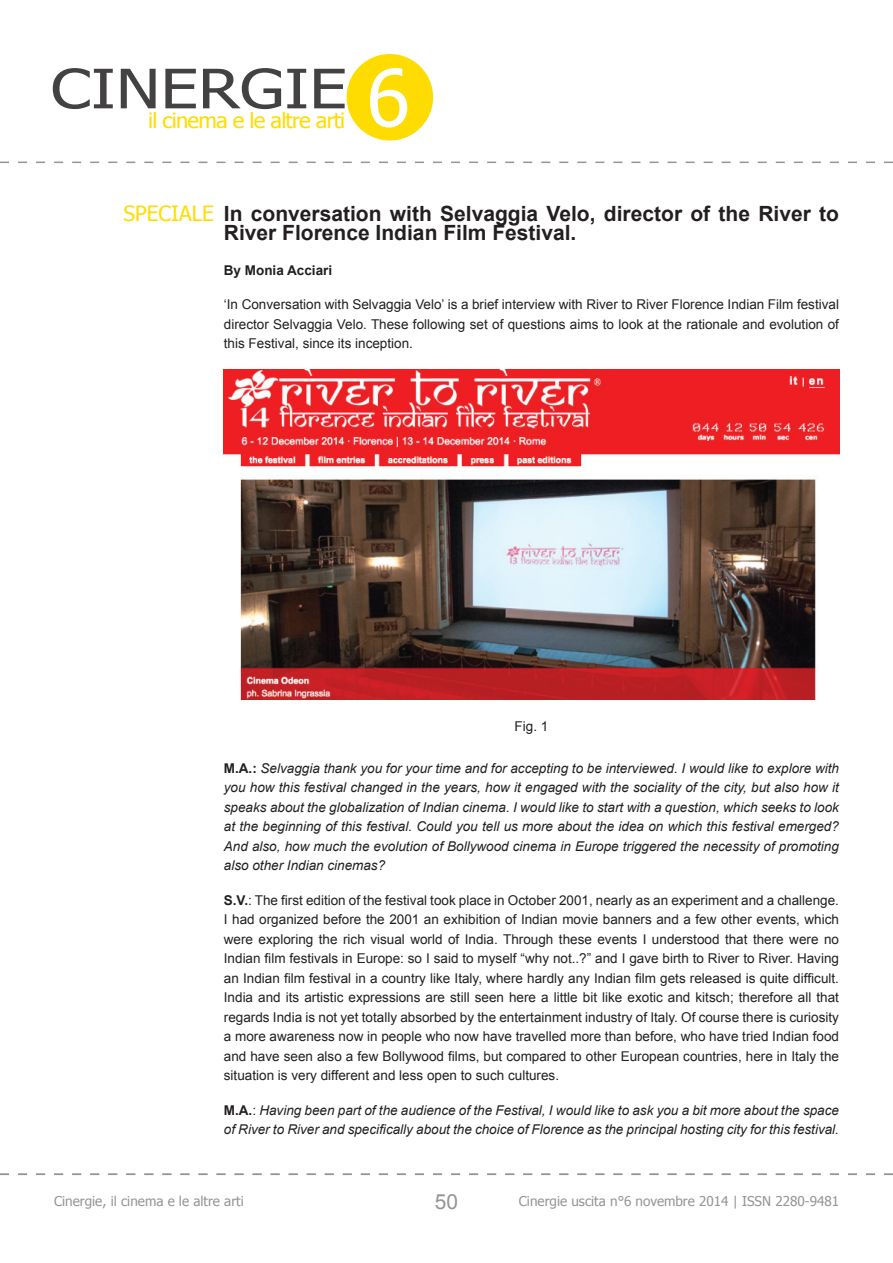
<style>
.page{position:relative;width:893px;height:1263px;background:#fff}
.page>*{position:absolute;margin:0;border:0;box-sizing:border-box;transform-origin:0 0}
.t1{font:78.75px "Tahoma";color:#fff}
.t2{font:54.45px "Tahoma";color:#434141;scale:1.23 1}
.t3{font:700 21px/19.5px "Arial";color:#231f20}
.t4{font:21px "Tahoma";letter-spacing:-.04em;color:#ffdc01;scale:1.05 1}
.t5{font:21px "Tahoma";color:#ffdc01}
.t6{font:20.85px "Arial";color:#939598}
.t7{font:13.5px/19.5px "Arial";color:#231f20;text-align:justify}
.t8{font:italic 13.5px/19.5px "Arial";color:#231f20;text-align:justify}
.t9{font:13.5px "Tahoma";color:#939598}
.t10{font:700 13.5px "Arial";color:#231f20}
.s1{font-weight:700;font-style:normal}
.s2{font-weight:700}
.s3{font-style:normal}
</style>
<div class="page">
<div style="left:347px;top:54px;width:86px;height:87px;background:#ffdc01;border-radius:50%"></div>
<svg style="left:0;top:162px;width:893px;height:1px"></svg>
<svg style="left:0;top:1174px;width:893px;height:1px"></svg>
<img style="left:224px;top:370px;width:615px;height:330px">
<h2 class="t2" style="left:51px;top:54px;width:242px">CINERGIE</h2>
<h3 class="t4" style="left:148px;top:107px;width:189px">il cinema e le altre arti</h3>
<h1 class="t1" style="left:367px;top:48px;width:45px">6</h1>
<h3 class="t5" style="left:124px;top:200px;width:92px">SPECIALE</h3>
<h3 class="t3" style="left:224px;top:204px;width:617px">In conversation with Selvaggia Velo, director of the River to<br>River Florence Indian Film Festival.</h3>
<p class="t10" style="left:224px;top:263px;width:110px">By Monia Acciari</p>
<p class="t7" style="left:224px;top:295px;width:617px">‘In Conversation with Selvaggia Velo’ is a brief interview with River to River Florence Indian Film festival director Selvaggia Velo. These following set of questions aims to look at the rationale and evolution of this Festival, since its inception.</p>
<p class="t7" style="left:515px;top:717px;width:35px">Fig. 1</p>
<p class="t8" style="left:224px;top:758px;width:617px"><span class="s1">M.A.:</span> Selvaggia thank you for your time and for accepting to be interviewed. I would like to explore with you how this festival changed in the years, how it engaged with the sociality of the city, but also how it speaks about the globalization of Indian cinema. I would like to start with a question, which seeks to look at the beginning of this festival. Could you tell us more about the idea on which this festival emerged?<br>And also, how much the evolution of Bollywood cinema in Europe triggered the necessity of promoting also other Indian cinemas?</p>
<p class="t7" style="left:224px;top:890px;width:617px"><span class="s2">S.V.</span>: The first edition of the festival took place in October 2001, nearly as an experiment and a challenge.<br>I had organized before the 2001 an exhibition of Indian movie banners and a few other events, which were exploring the rich visual world of India. Through these events I understood that there were no Indian film festivals in Europe: so I said to myself “why not..?” and I gave birth to River to River. Having an Indian film festival in a country like Italy, where hardly any Indian film gets released is quite difficult.<br>India and its artistic expressions are still seen here a little bit like exotic and kitsch; therefore all that regards India is not yet totally absorbed by the entertainment industry of Italy. Of course there is curiosity a more awareness now in people who now have travelled more than before, who have tried Indian food and have seen also a few Bollywood films, but compared to other European countries, here in Italy the situation is very different and less open to such cultures.</p>
<p class="t8" style="left:224px;top:1100px;width:617px"><span class="s1">M.A.</span><span class="s3">:</span> Having been part of the audience of the Festival, I would like to ask you a bit more about the space of River to River and specifically about the choice of Florence as the principal hosting city for this festival.</p>
<h3 class="t6" style="left:435px;top:1190px;width:25px">50</h3>
<p class="t9" style="left:54px;top:1193px;width:191px">Cinergie, il cinema e le altre arti</p>
<p class="t9" style="left:519px;top:1193px;width:322px">Cinergie uscita n°6 novembre 2014 | ISSN 2280-9481</p>
</div>
